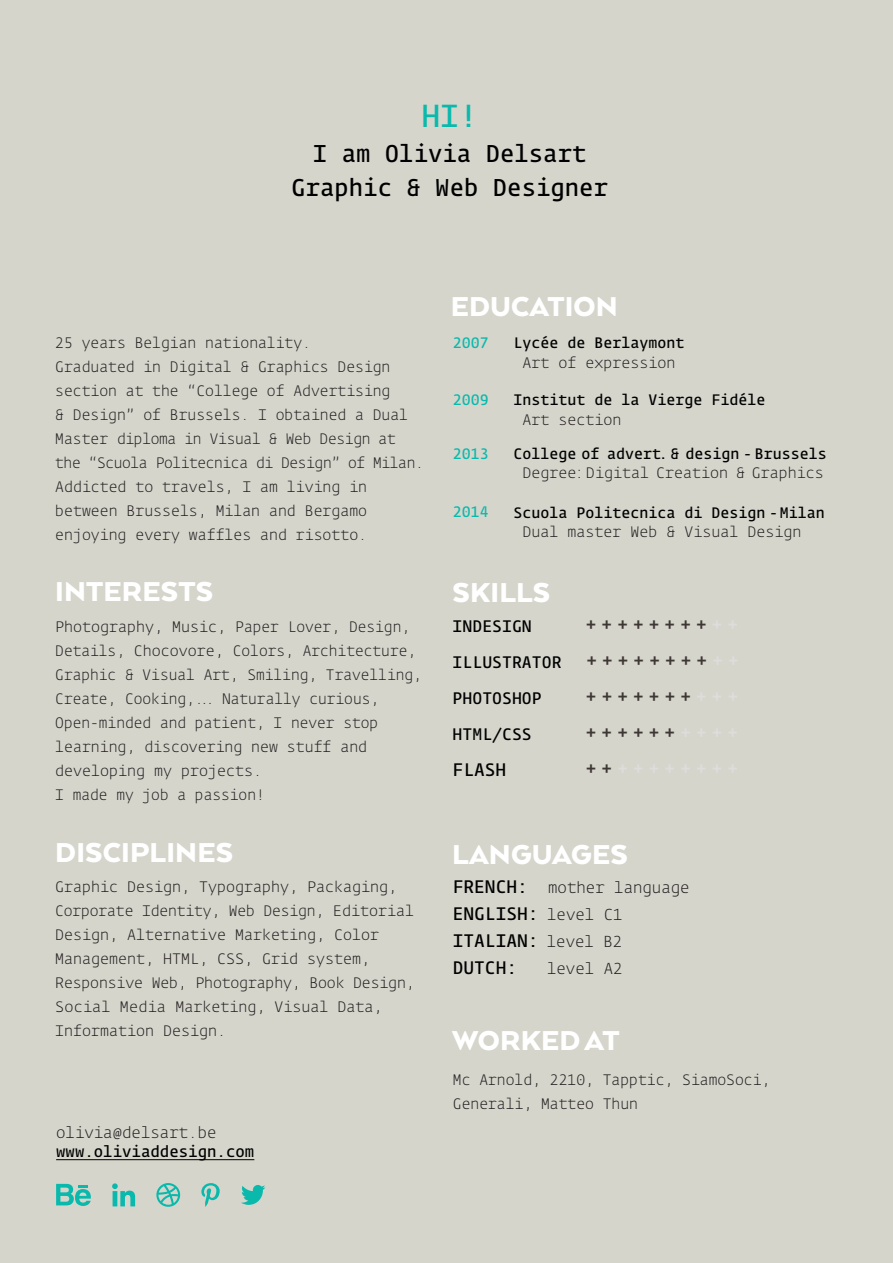
<style>
.page{position:relative;width:893px;height:1263px;background:#d5d5cc}
.page>*{position:absolute;margin:0;border:0;box-sizing:border-box;transform-origin:0 0}
.t1{font:900 31.5px "Arquitecta";letter-spacing:.005em;color:#fff}
.t2{font:31.5px "Fedra Mono";color:#08b9ac}
.t3{font:24px "Fedra Mono";color:#000}
.t4{font:21px "Fedra Mono";color:#3e3734}
.t5{font:17.85px "Fedra Mono";color:#000}
.t6{font:16.5px "Fedra Mono";color:#000}
.t7{font:300 15.75px "Fedra Mono";color:#231f20}
.t8{font:15.75px "Fedra Mono";color:#000}
.t9{font:300 15px/24px "Fedra Mono";color:#231f20}
.t10{font:15px "Fedra Mono";color:#000}
.t11{font:300 15px/24px "Fedra Mono";letter-spacing:-.02em;color:#231f20}
.t12{font:15px "Fedra Mono";color:#08b9ac}
.s1{color:#dedddc}
.s2{font-size:21px;color:#3e3734}
.s3{font-size:21px;color:#dedddc}
.s4{font-weight:400;font-size:17.85px;color:#000}
.s5{font-weight:300;font-size:15.75px;color:#231f20}
</style>
<div class="page">
<hr style="left:56px;top:1159px;width:198px;height:1px;background:#000">
<svg style="left:241px;top:1185px;width:24px;height:20px"></svg>
<svg style="left:56px;top:1184px;width:35px;height:22px"></svg>
<svg style="left:112px;top:1183px;width:23px;height:23px"></svg>
<svg style="left:156px;top:1183px;width:24px;height:24px"></svg>
<svg style="left:201px;top:1183px;width:19px;height:24px"></svg>
<p class="t2" style="left:421px;top:97px;width:58px">HI!</p>
<p class="t3" style="left:313px;top:139px;width:275px">I am Olivia Delsart</p>
<p class="t3" style="left:291px;top:173px;width:318px">Graphic &amp; Web Designer</p>
<p class="t9" style="left:55px;top:331px;width:257px">25 years Belgian nationality.</p>
<p class="t9" style="left:55px;top:355px;width:337px">Graduated in Digital &amp; Graphics Design section at the “College of Advertising</p>
<p class="t11" style="left:55px;top:403px;width:370px">&amp; Design” of Brussels. I obtained a Dual<br>Master diploma in Visual &amp; Web Design at the “Scuola Politecnica di Design” of Milan.</p>
<p class="t9" style="left:55px;top:475px;width:313px;text-align:justify">Addicted to travels, I am living in between Brussels, Milan and Bergamo enjoying every waffles and risotto.</p>
<p class="t1" style="left:451px;top:287px;width:169px">EDUCATION</p>
<p class="t12" style="left:453px;top:334px;width:37px">2007</p>
<p class="t12" style="left:453px;top:391px;width:37px">2009</p>
<p class="t10" style="left:513px;top:334px;width:173px">Lycée de Berlaymont</p>
<p class="t9" style="left:522px;top:351px;width:155px">Art of expression</p>
<p class="t10" style="left:513px;top:391px;width:254px">Institut de la Vierge Fidéle</p>
<p class="t9" style="left:522px;top:407px;width:100px">Art section</p>
<p class="t12" style="left:453px;top:444px;width:37px">2013</p>
<p class="t10" style="left:513px;top:444px;width:315px">College of advert. &amp; design - Brussels</p>
<p class="t9" style="left:522px;top:461px;width:303px">Degree: Digital Creation &amp; Graphics</p>
<p class="t12" style="left:453px;top:502px;width:37px">2014</p>
<p class="t10" style="left:513px;top:503px;width:313px">Scuola Politecnica di Design - Milan</p>
<p class="t9" style="left:522px;top:520px;width:281px">Dual master Web &amp; Visual Design</p>
<p class="t1" style="left:55px;top:571px;width:159px">INTERESTS</p>
<p class="t1" style="left:453px;top:572px;width:99px">SKILLS</p>
<p class="t9" style="left:55px;top:615px;width:368px">Photography, Music, Paper Lover, Design, Details, Chocovore, Colors, Architecture, Graphic &amp; Visual Art, Smiling, Travelling, Create, Cooking,... Naturally curious, Open-minded and patient, I never stop learning, discovering new stuff and developing my projects.</p>
<p class="t9" style="left:55px;top:783px;width:211px">I made my job a passion!</p>
<p class="t1" style="left:55px;top:833px;width:179px">DISCIPLINES</p>
<p class="t6" style="left:453px;top:617px;width:81px">INDESIGN</p>
<p class="t4" style="left:585px;top:612px;width:156px">++++++++<span class="s1">++</span></p>
<p class="t6" style="left:453px;top:653px;width:289px">ILLUSTRATOR <span class="s2">++++++++</span><span class="s3">++</span></p>
<p class="t6" style="left:453px;top:689px;width:91px">PHOTOSHOP</p>
<p class="t4" style="left:585px;top:684px;width:156px">+++++++<span class="s1">+++</span></p>
<p class="t6" style="left:453px;top:725px;width:81px">HTML/CSS</p>
<p class="t4" style="left:585px;top:720px;width:156px">++++++<span class="s1">++++</span></p>
<p class="t5" style="left:453px;top:759px;width:55px">FLASH</p>
<p class="t1" style="left:452px;top:834px;width:177px">LANGUAGES</p>
<p class="t9" style="left:55px;top:874px;width:361px">Graphic Design, Typography, Packaging, Corporate Identity, Web Design, Editorial Design, Alternative Marketing, Color Management, HTML, CSS, Grid system, Responsive Web, Photography, Book Design, Social Media Marketing, Visual Data, Information Design.</p>
<p class="t7" style="left:453px;top:878px;width:238px"><span class="s4">FRENCH:</span> mother language</p>
<p class="t5" style="left:453px;top:902px;width:171px">ENGLISH: <span class="s5">level C1</span></p>
<p class="t5" style="left:453px;top:929px;width:171px">ITALIAN: <span class="s5">level B2</span></p>
<p class="t5" style="left:453px;top:956px;width:66px">DUTCH:</p>
<p class="t7" style="left:547px;top:959px;width:77px">level A2</p>
<p class="t1" style="left:452px;top:1020px;width:169px">WORKED AT</p>
<p class="t7" style="left:56px;top:1124px;width:162px">olivia@delsart.be</p>
<p class="t8" style="left:56px;top:1142px;width:200px">www.oliviaddesign.com</p>
<p class="t9" style="left:453px;top:1068px;width:319px">Mc Arnold, 2210, Tapptic, SiamoSoci,<br>Generali, Matteo Thun</p>
</div>
